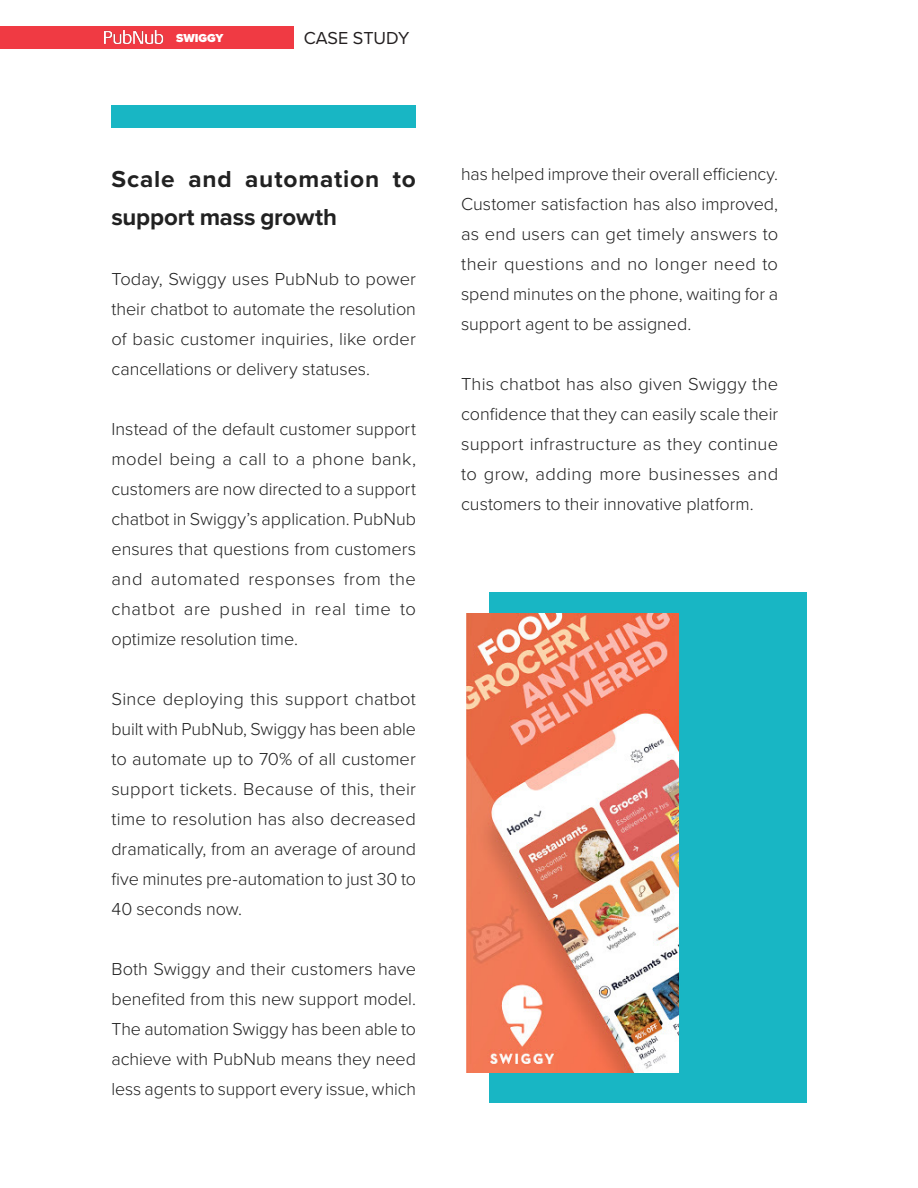
<style>
.page{position:relative;width:918px;height:1188px;background:#fff}
.page>*{position:absolute;margin:0;border:0;box-sizing:border-box;transform-origin:0 0}
.t1{font:700 24px/37.5px "Proxima Nova";letter-spacing:.03em;color:#212121}
.t2{font:300 18px/30px "Proxima Nova";letter-spacing:-.005em;color:#212121;text-align:justify}
.t3{font:18px "Proxima Nova";letter-spacing:-.005em;color:#231f20}
.t4{font:900 12px "Proxima Nova";color:#fff}
</style>
<div class="page">
<div style="left:111px;top:105px;width:305px;height:22px;background:#18b6c4"></div>
<div style="left:489px;top:592px;width:317px;height:510px;background:#18b6c4"></div>
<img style="left:467px;top:613px;width:212px;height:459px">
<div style="left:0;top:26px;width:294px;height:23px;background:#f03a43"></div>
<img style="left:105px;top:30px;width:59px;height:13px">
<p class="t4" style="left:176px;top:29px;width:49px">SWIGGY</p>
<p class="t3" style="left:304px;top:24px;width:107px">CASE STUDY</p>
<p class="t1" style="left:111px;top:160px;width:306px">Scale and automation to support mass growth</p>
<p class="t2" style="left:111px;top:263px;width:306px">Today, Swiggy uses PubNub to power their chatbot to automate the resolution of basic customer inquiries, like order cancellations or delivery statuses.</p>
<p class="t2" style="left:111px;top:413px;width:306px">Instead of the default customer support model being a call to a phone bank, customers are now directed to a support chatbot in Swiggy’s application. PubNub ensures that questions from customers and automated responses from the chatbot are pushed in real time to optimize resolution time.</p>
<p class="t2" style="left:111px;top:683px;width:306px">Since deploying this support chatbot built with PubNub, Swiggy has been able to automate up to 70% of all customer support tickets. Because of this, their time to resolution has also decreased dramatically, from an average of around five minutes pre-automation to just 30 to 40 seconds now.</p>
<p class="t2" style="left:111px;top:953px;width:306px">Both Swiggy and their customers have benefited from this new support model.<br>The automation Swiggy has been able to achieve with PubNub means they need less agents to support every issue, which</p>
<p class="t2" style="left:461px;top:158px;width:319px">has helped improve their overall efficiency.<br>Customer satisfaction has also improved, as end users can get timely answers to their questions and no longer need to spend minutes on the phone, waiting for a support agent to be assigned.</p>
<p class="t2" style="left:461px;top:368px;width:319px">This chatbot has also given Swiggy the confidence that they can easily scale their support infrastructure as they continue to grow, adding more businesses and customers to their innovative platform.</p>
</div>
